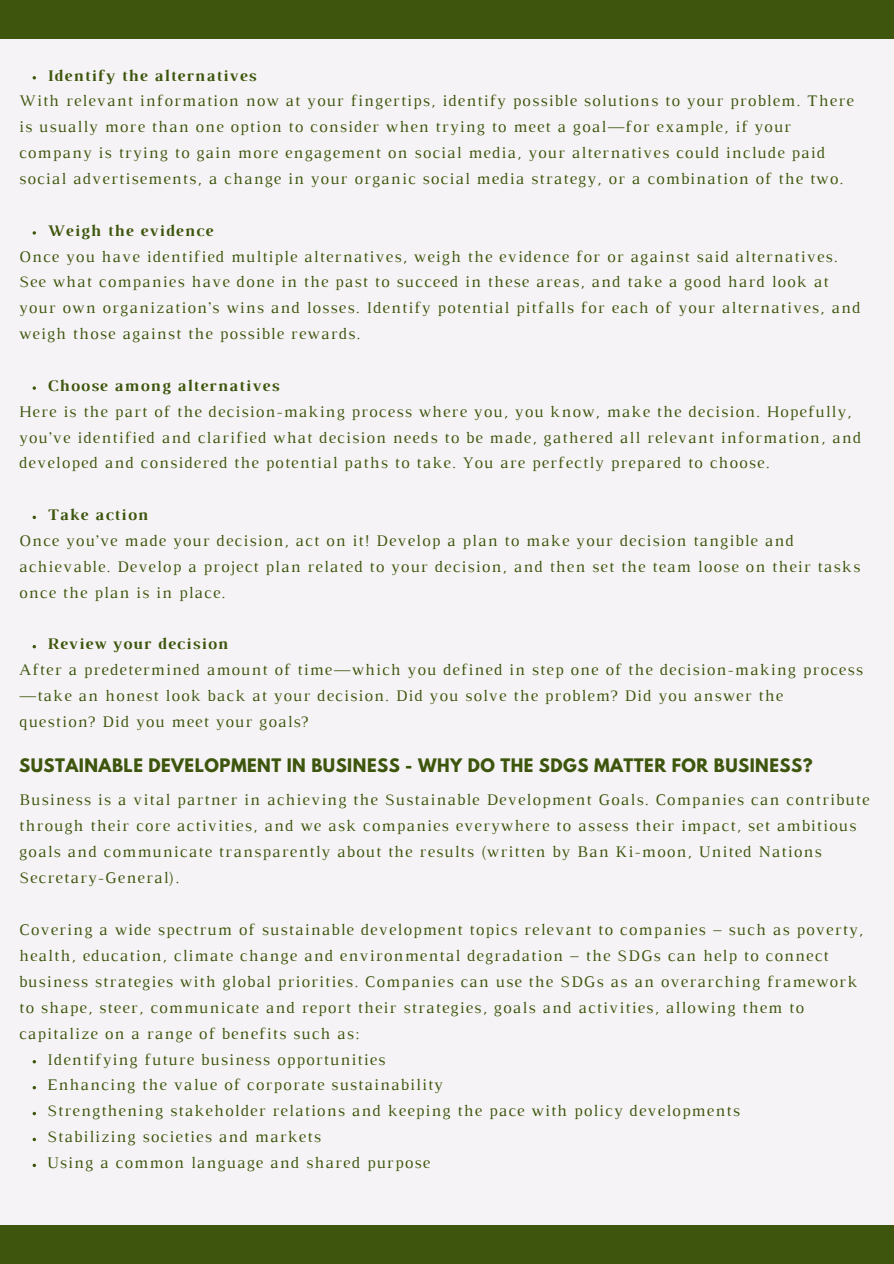
<style>
.page{position:relative;width:894px;height:1264px;background:#fff}
.page>*{position:absolute;margin:0;border:0;box-sizing:border-box;transform-origin:0 0}
.t1{font:16.5px/25.8px "Luthier";letter-spacing:.07em;color:#3d550c}
.t2{font:700 16.5px "Luthier";letter-spacing:.07em;color:#3d550c}
.t3{font:700 16.5px "League Spartan";letter-spacing:.03em;color:#3d550c}
</style>
<div class="page">
<div style="left:0;top:0;width:893px;height:1263px;background:#f5f3f5"></div>
<div style="left:0;top:1224px;width:893px;height:39px;background:#3d550c"></div>
<div style="left:0;top:0;width:893px;height:39px;background:#3d550c"></div>
<svg style="left:33px;top:231px;width:3px;height:4px"></svg>
<svg style="left:33px;top:386px;width:3px;height:4px"></svg>
<p class="t2" style="left:47px;top:69px;width:210px">Identify the alternatives</p>
<p class="t1" style="left:19px;top:89px;width:835px">With relevant information now at your fingertips, identify possible solutions to your problem. There is usually more than one option to consider when trying to meet a goal—for example, if your company is trying to gain more engagement on social media, your alternatives could include paid social advertisements, a change in your organic social media strategy, or a combination of the two.</p>
<p class="t2" style="left:47px;top:224px;width:167px">Weigh the evidence</p>
<p class="t1" style="left:19px;top:244px;width:842px">Once you have identified multiple alternatives, weigh the evidence for or against said alternatives.<br>See what companies have done in the past to succeed in these areas, and take a good hard look at your own organization’s wins and losses. Identify potential pitfalls for each of your alternatives, and weigh those against the possible rewards.</p>
<p class="t2" style="left:47px;top:379px;width:233px">Choose among alternatives</p>
<p class="t1" style="left:19px;top:400px;width:843px">Here is the part of the decision-making process where you, you know, make the decision. Hopefully, you’ve identified and clarified what decision needs to be made, gathered all relevant information, and developed and considered the potential paths to take. You are perfectly prepared to choose.</p>
<p class="t2" style="left:47px;top:509px;width:102px">Take action</p>
<p class="t1" style="left:19px;top:529px;width:842px">Once you’ve made your decision, act on it! Develop a plan to make your decision tangible and achievable. Develop a project plan related to your decision, and then set the team loose on their tasks once the plan is in place.</p>
<p class="t2" style="left:47px;top:638px;width:182px">Review your decision</p>
<p class="t1" style="left:19px;top:658px;width:845px">After a predetermined amount of time—which you defined in step one of the decision-making process —take an honest look back at your decision. Did you solve the problem? Did you answer the question? Did you meet your goals?</p>
<p class="t3" style="left:19px;top:757px;width:794px">SUSTAINABLE DEVELOPMENT IN BUSINESS - WHY DO THE SDGS MATTER FOR BUSINESS?</p>
<p class="t1" style="left:19px;top:788px;width:851px">Business is a vital partner in achieving the Sustainable Development Goals. Companies can contribute through their core activities, and we ask companies everywhere to assess their impact, set ambitious goals and communicate transparently about the results (written by Ban Ki-moon, United Nations Secretary-General).</p>
<p class="t1" style="left:19px;top:917px;width:845px">Covering a wide spectrum of sustainable development topics relevant to companies – such as poverty, health, education, climate change and environmental degradation – the SDGs can help to connect business strategies with global priorities. Companies can use the SDGs as an overarching framework to shape, steer, communicate and report their strategies, goals and activities, allowing them to capitalize on a range of benefits such as:</p>
<p class="t1" style="left:47px;top:1047px;width:340px">Identifying future business opportunities</p>
<p class="t1" style="left:47px;top:1073px;width:397px">Enhancing the value of corporate sustainability</p>
<p class="t1" style="left:47px;top:1099px;width:694px">Strengthening stakeholder relations and keeping the pace with policy developments</p>
<p class="t1" style="left:47px;top:1125px;width:275px">Stabilizing societies and markets</p>
<p class="t1" style="left:47px;top:1151px;width:384px">Using a common language and shared purpose</p>
</div>
